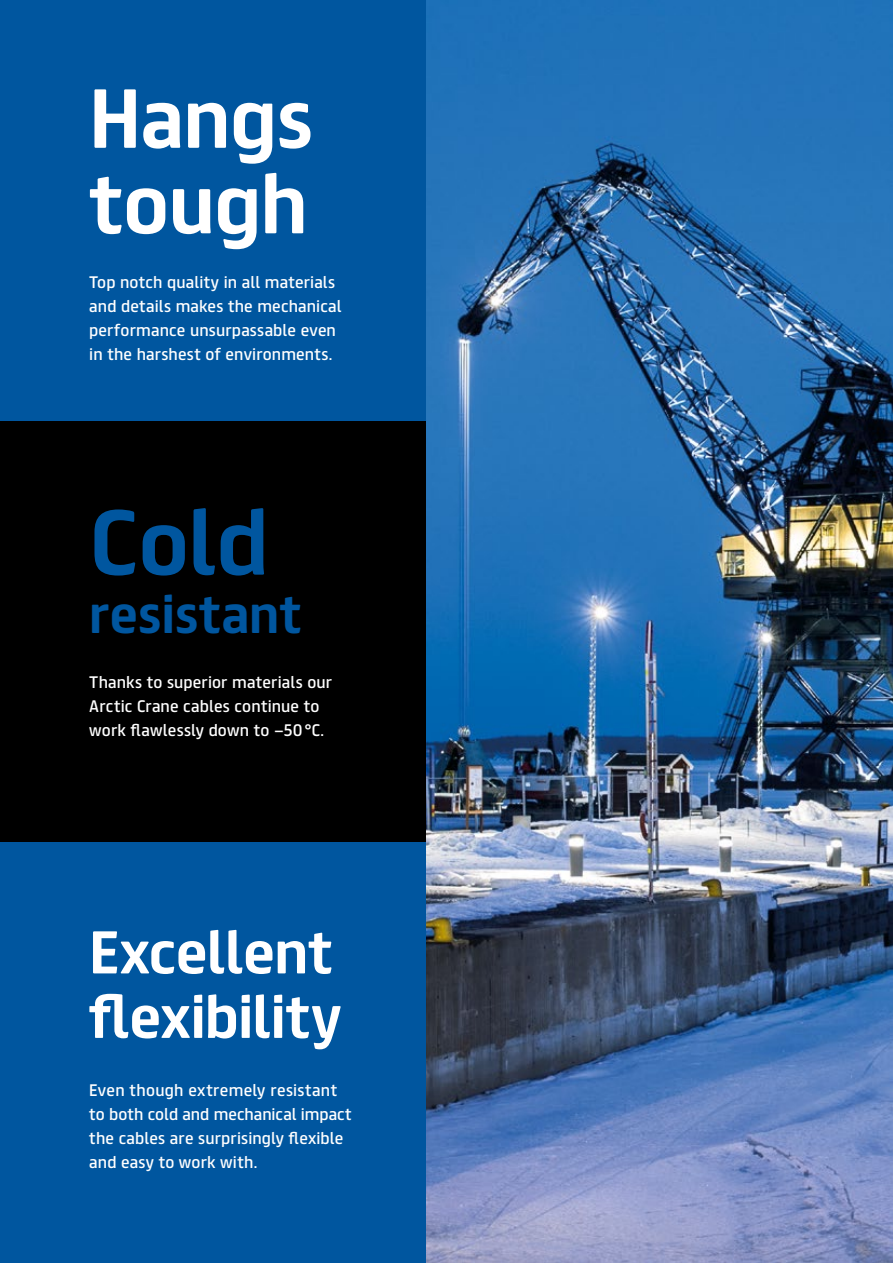
<style>
.page{position:relative;width:893px;height:1263px;background:#fff}
.page>*{position:absolute;margin:0;border:0;box-sizing:border-box;transform-origin:0 0}
.t1{font:700 82.5px "FS Truman";color:#00569f}
.t2{font:700 75px/85.5px "FS Truman";letter-spacing:-.01em;color:#fff}
.t3{font:700 54px/64.5px "FS Truman";letter-spacing:-.015em;color:#fff}
.t4{font:700 48px "FS Truman";color:#00569f}
.t5{font:15px/24px "FS Truman";letter-spacing:.01em;color:#fff}
</style>
<div class="page">
<img style="left:425px;top:0;width:468px;height:1263px">
<div style="left:0;top:0;width:425px;height:421px;background:#00569f"></div>
<div style="left:0;top:421px;width:425px;height:421px;background:#000"></div>
<div style="left:0;top:842px;width:425px;height:421px;background:#00569f"></div>
<h2 class="t2" style="left:89px;top:69px;width:226px">Hangs tough</h2>
<p class="t5" style="left:89px;top:269px;width:254px">Top notch quality in all materials and details makes the mechanical performance unsurpassable even in the harshest of environments.</p>
<h1 class="t1" style="left:89px;top:471px;width:181px">Cold</h1>
<h3 class="t4" style="left:89px;top:573px;width:214px">resistant</h3>
<p class="t5" style="left:89px;top:669px;width:244px">Thanks to superior materials our<br>Arctic Crane cables continue to work flawlessly down to −50°C.</p>
<h3 class="t3" style="left:89px;top:915px;width:254px">Excellent flexibility</h3>
<p class="t5" style="left:89px;top:1077px;width:264px">Even though extremely resistant to both cold and mechanical impact the cables are surprisingly flexible and easy to work with.</p>
</div>
